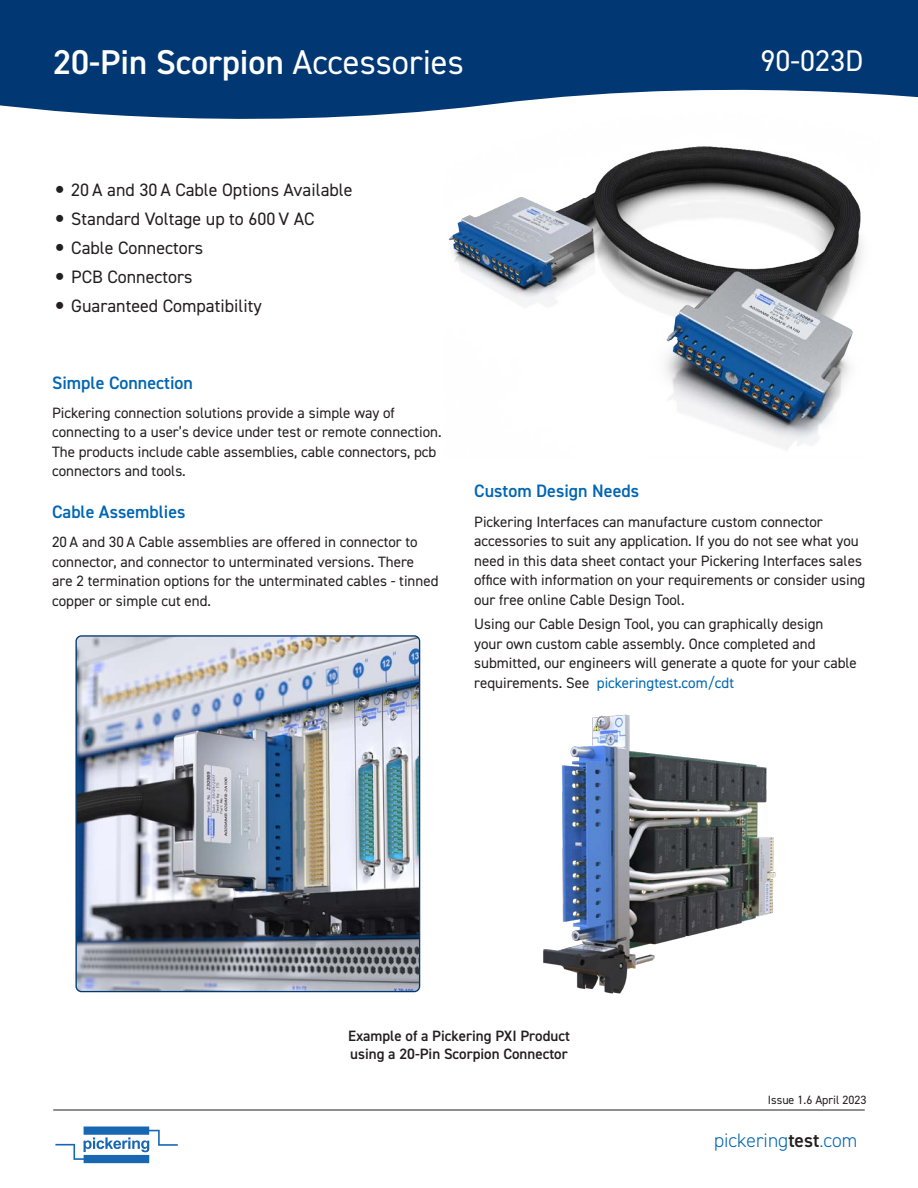
<style>
.page{position:relative;width:918px;height:1188px;background:#fff}
.page>*{position:absolute;margin:0;border:0;box-sizing:border-box;transform-origin:0 0}
.t1{font:600 34.5px "DIN2014";color:#fff}
.t2{font:30px "DIN2014";color:#fff}
.t3{font:300 19.5px "DIN2014";color:#0166b3}
.t4{font:18px/29.1px "DIN2014";color:#231f20}
.t5{font:600 18px "DIN2014";color:#0166b3}
.t6{font:15px/19.5px "DIN2014";color:#231f20}
.t7{font:600 15px/18px "DIN2014";color:#231f20}
.t8{font:12px "DIN2014";color:#231f20}
.s1{font-weight:400}
.s2{color:#0166b3}
.s3{font-weight:600;color:#231f20}
</style>
<div class="page">
<img style="left:543px;top:714px;width:233px;height:280px">
<img style="left:448px;top:146px;width:415px;height:303px">
<img style="left:77px;top:636px;width:342px;height:356px">
<div style="left:75px;top:635px;width:345px;height:357px;border:1px solid #013874;border-radius:5px"></div>
<svg style="left:0;top:80px;width:918px;height:39px;fill:#013874"></svg>
<svg style="left:55px;top:1127px;width:123px;height:36px"></svg>
<hr style="left:53px;top:1110px;width:812px;height:1px;background:#231f20">
<div style="left:0;top:0;width:918px;height:80px;background:#013874"></div>
<h1 class="t1" style="left:53px;top:39px;width:412px">20-Pin Scorpion <span class="s1">Accessories</span></h1>
<h2 class="t2" style="left:761px;top:42px;width:104px">90-023D</h2>
<p class="t4" style="left:71px;top:174px;width:283px">20 A and 30 A Cable Options Available<br>Standard Voltage up to 600 V AC<br>Cable Connectors<br>PCB Connectors<br>Guaranteed Compatibility</p>
<p class="t5" style="left:52px;top:371px;width:142px">Simple Connection</p>
<p class="t6" style="left:52px;top:403px;width:391px">Pickering connection solutions provide a simple way of connecting to a user’s device under test or remote connection.<br>The products include cable assemblies, cable connectors, pcb connectors and tools.</p>
<p class="t5" style="left:52px;top:500px;width:135px">Cable Assemblies</p>
<p class="t6" style="left:52px;top:532px;width:388px">20 A and 30 A Cable assemblies are offered in connector to connector, and connector to unterminated versions. There are 2 termination options for the unterminated cables - tinned copper or simple cut end.</p>
<p class="t5" style="left:474px;top:479px;width:167px">Custom Design Needs</p>
<p class="t6" style="left:474px;top:511px;width:393px">Pickering Interfaces can manufacture custom connector accessories to suit any application. If you do not see what you need in this data sheet contact your Pickering Interfaces sales office with information on your requirements or consider using our free online Cable Design Tool.</p>
<p class="t6" style="left:474px;top:614px;width:384px">Using our Cable Design Tool, you can graphically design<br>your own custom cable assembly. Once completed and submitted, our engineers will generate a quote for your cable requirements. See <span class="s2">pickeringtest.com/cdt</span></p>
<p class="t7" style="left:348px;top:1027px;width:223px">Example of a Pickering PXI Product using a 20-Pin Scorpion Connector</p>
<p class="t8" style="left:768px;top:1092px;width:100px">Issue 1.6 April 2023</p>
<h3 class="t3" style="left:714px;top:1129px;width:145px">pickering<span class="s3">test</span>.com</h3>
</div>
